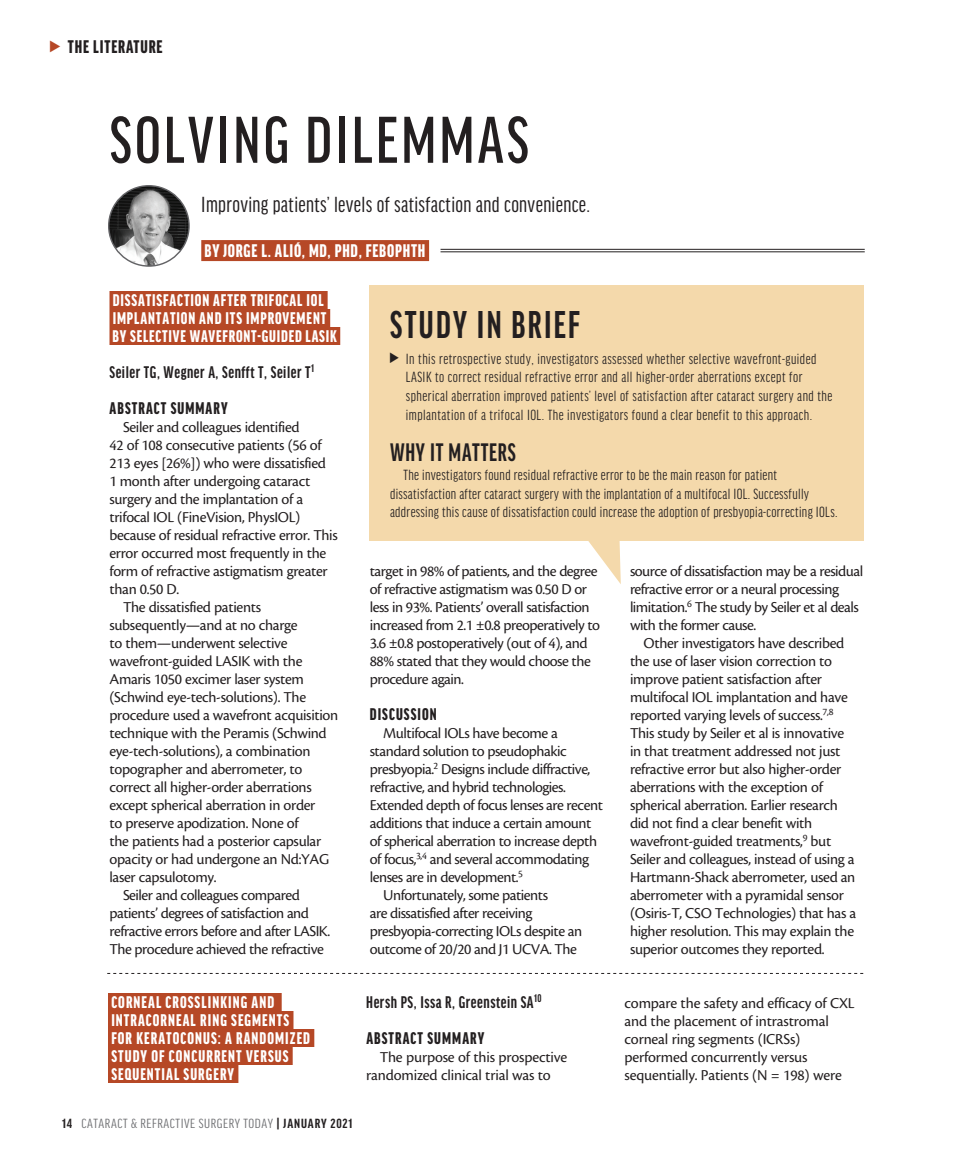
<style>
.page{position:relative;width:972px;height:1161px;background:#fff}
.page>*{position:absolute;margin:0;border:0;box-sizing:border-box;transform-origin:0 0}
.headline{font:500 extra-condensed 70.5px "Good Headline Pro";letter-spacing:.045em;color:#231f20}
.study_in_brief_heade{font:700 extra-condensed 41.25px "Good Headline Pro";letter-spacing:.06em;color:#231f20;scale:.94 1}
.study_in_brief_subhe{font:700 extra-condensed 27px "Good Headline Pro";letter-spacing:.03em;color:#231f20;scale:.94 1}
.deck{font:23.25px "Good Headline Pro X Cond News";letter-spacing:.015em;color:#231f20}
.author{font:900 extra-condensed 19.5px "Good Headline Pro";letter-spacing:.04em;color:#fff}
.t1{font:900 extra-condensed 19.5px "Good Headline Pro";letter-spacing:.045em;color:#231f20}
.subhead{font:900 extra-condensed 18px/18px "Good Headline Pro";letter-spacing:.06em;color:#fff}
.Subhead_2{font:700 extra-condensed 18px "Good Headline Pro";letter-spacing:.03em;color:#231f20}
.subhead_alternate{font:900 extra-condensed 18px "Good Headline Pro";letter-spacing:.06em;color:#231f20}
.body{font:15.75px/18px "Cronos Pro";letter-spacing:-.02em;color:#231f20}
.study_in_brief_body{font:extra-condensed 15.75px/18.8px "Good Headline Pro";letter-spacing:.03em;color:#231f20}
.t2{font:extra-condensed 14.1px "Good Headline Pro";letter-spacing:.035em;color:#6c6d70;scale:1.11 1}
.s1{font-weight:700;color:#231f20}
</style>
<div class="page">
<div style="left:110px;top:291px;width:218px;height:18px;background:#b64826"></div>
<div style="left:110px;top:309px;width:220px;height:18px;background:#b64826"></div>
<div style="left:110px;top:327px;width:230px;height:18px;background:#b64826"></div>
<hr style="left:441px;top:249px;width:424px;height:1px;background:#231f20">
<hr style="left:441px;top:252px;width:424px;height:1px;background:#231f20">
<img style="left:109px;top:186px;width:80px;height:80px;border-radius:40px">
<div style="left:108px;top:185px;width:82px;height:82px;border:1px solid #636366;border-radius:50%"></div>
<div style="left:201px;top:240px;width:228px;height:21px;background:#b64826"></div>
<div style="left:370px;top:285px;width:494px;height:255px;background:#f4d9ab"></div>
<svg style="left:553px;top:494px;width:68px;height:90px"></svg>
<svg style="left:107px;top:973px;width:756px;height:1px"></svg>
<div style="left:108px;top:993px;width:174px;height:18px;background:#b64826"></div>
<div style="left:108px;top:1011px;width:185px;height:18px;background:#b64826"></div>
<div style="left:108px;top:1029px;width:206px;height:18px;background:#b64826"></div>
<div style="left:108px;top:1047px;width:185px;height:18px;background:#b64826"></div>
<div style="left:108px;top:1065px;width:130px;height:18px;background:#b64826"></div>
<svg style="left:390px;top:352px;width:9px;height:11px"></svg>
<p class="t1" style="left:68px;top:37px;width:96px">THE LITERATURE</p>
<p class="headline" style="left:110px;top:105px;width:420px">SOLVING DILEMMAS</p>
<p class="deck" style="left:201px;top:193px;width:390px">Improving patients’ levels of satisfaction and convenience.</p>
<p class="author" style="left:205px;top:241px;width:222px">BY JORGE L. ALIÓ, MD, PHD, FEBOPHTH</p>
<p class="subhead" style="left:113px;top:291px;width:226px">DISSATISFACTION AFTER TRIFOCAL IOL<br>IMPLANTATION AND ITS IMPROVEMENT<br>BY SELECTIVE WAVEFRONT-GUIDED LASIK</p>
<p class="Subhead_2" style="left:110px;top:363px;width:206px">Seiler TG, Wegner A, Senfft T, Seiler T<sup>1</sup></p>
<p class="subhead_alternate" style="left:110px;top:399px;width:119px">ABSTRACT SUMMARY</p>
<p class="body" style="left:110px;top:418px;width:230px;text-indent:14px">Seiler and colleagues identified<br>42 of 108 consecutive patients (56 of 213 eyes [26%]) who were dissatisfied<br>1 month after undergoing cataract surgery and the implantation of a trifocal IOL (FineVision, PhysIOL) because of residual refractive error. This error occurred most frequently in the form of refractive astigmatism greater than 0.50 D.</p>
<p class="body" style="left:110px;top:598px;width:230px;text-indent:14px">The dissatisfied patients subsequently—and at no charge<br>to them—underwent selective wavefront-guided LASIK with the Amaris 1050 excimer laser system (Schwind eye-tech-solutions). The procedure used a wavefront acquisition technique with the Peramis (Schwind eye-tech-solutions), a combination topographer and aberrometer, to correct all higher-order aberrations except spherical aberration in order<br>to preserve apodization. None of<br>the patients had a posterior capsular opacity or had undergone an Nd:YAG laser capsulotomy.</p>
<p class="body" style="left:110px;top:886px;width:222px;text-indent:14px">Seiler and colleagues compared patients’ degrees of satisfaction and refractive errors before and after LASIK.<br>The procedure achieved the refractive</p>
<p class="study_in_brief_heade" style="left:390px;top:304px;width:204px">STUDY IN BRIEF</p>
<p class="study_in_brief_body" style="left:406px;top:349px;width:428px">In this retrospective study, investigators assessed whether selective wavefront-guided LASIK to correct residual refractive error and all higher-order aberrations except for spherical aberration improved patients’ level of satisfaction after cataract surgery and the implantation of a trifocal IOL. The investigators found a clear benefit to this approach.</p>
<p class="study_in_brief_subhe" style="left:390px;top:439px;width:135px">WHY IT MATTERS</p>
<p class="study_in_brief_body" style="left:390px;top:465px;width:449px;text-indent:14px">The investigators found residual refractive error to be the main reason for patient dissatisfaction after cataract surgery with the implantation of a multifocal IOL. Successfully addressing this cause of dissatisfaction could increase the adoption of presbyopia-correcting IOLs.</p>
<p class="body" style="left:370px;top:562px;width:232px">target in 98% of patients, and the degree of refractive astigmatism was 0.50 D or less in 93%. Patients’ overall satisfaction increased from 2.1 ±0.8 preoperatively to 3.6 ±0.8 postoperatively (out of 4), and 88% stated that they would choose the procedure again.</p>
<p class="subhead_alternate" style="left:370px;top:705px;width:68px">DISCUSSION</p>
<p class="body" style="left:370px;top:724px;width:235px;text-indent:14px">Multifocal IOLs have become a standard solution to pseudophakic presbyopia.<sup>2</sup> Designs include diffractive, refractive, and hybrid technologies.<br>Extended depth of focus lenses are recent additions that induce a certain amount of spherical aberration to increase depth of focus,<sup>3,4</sup> and several accommodating lenses are in development.<sup>5</sup></p>
<p class="body" style="left:370px;top:886px;width:214px;text-indent:14px">Unfortunately, some patients<br>are dissatisfied after receiving presbyopia-correcting IOLs despite an outcome of 20/20 and J1 UCVA. The</p>
<p class="body" style="left:630px;top:562px;width:235px">source of dissatisfaction may be a residual refractive error or a neural processing limitation.<sup>6</sup> The study by Seiler et al deals with the former cause.</p>
<p class="body" style="left:630px;top:634px;width:228px;text-indent:14px">Other investigators have described the use of laser vision correction to improve patient satisfaction after multifocal IOL implantation and have reported varying levels of success.<sup>7,8<br></sup>This study by Seiler et al is innovative in that treatment addressed not just refractive error but also higher-order aberrations with the exception of spherical aberration. Earlier research did not find a clear benefit with wavefront-guided treatments,<sup>9</sup> but Seiler and colleagues, instead of using a Hartmann-Shack aberrometer, used an aberrometer with a pyramidal sensor (Osiris-T, CSO Technologies) that has a higher resolution. This may explain the superior outcomes they reported.</p>
<p class="subhead" style="left:111px;top:993px;width:200px">CORNEAL CROSSLINKING AND<br>INTRACORNEAL RING SEGMENTS<br>FOR KERATOCONUS: A RANDOMIZED<br>STUDY OF CONCURRENT VERSUS<br>SEQUENTIAL SURGERY</p>
<p class="Subhead_2" style="left:366px;top:993px;width:177px">Hersh PS, Issa R, Greenstein SA<sup>10</sup></p>
<p class="subhead_alternate" style="left:366px;top:1029px;width:119px">ABSTRACT SUMMARY</p>
<p class="body" style="left:366px;top:1048px;width:203px;text-indent:14px">The purpose of this prospective randomized clinical trial was to</p>
<p class="t2" style="left:62px;top:1117px;width:263px"><span class="s1">14</span> CATARACT &amp; REFRACTIVE SURGERY TODAY <span class="s1">| JANUARY 2021</span></p>
<p class="body" style="left:624px;top:994px;width:232px">compare the safety and efficacy of CXL and the placement of intrastromal corneal ring segments (ICRSs) performed concurrently versus sequentially. Patients (N = 198) were</p>
</div>
